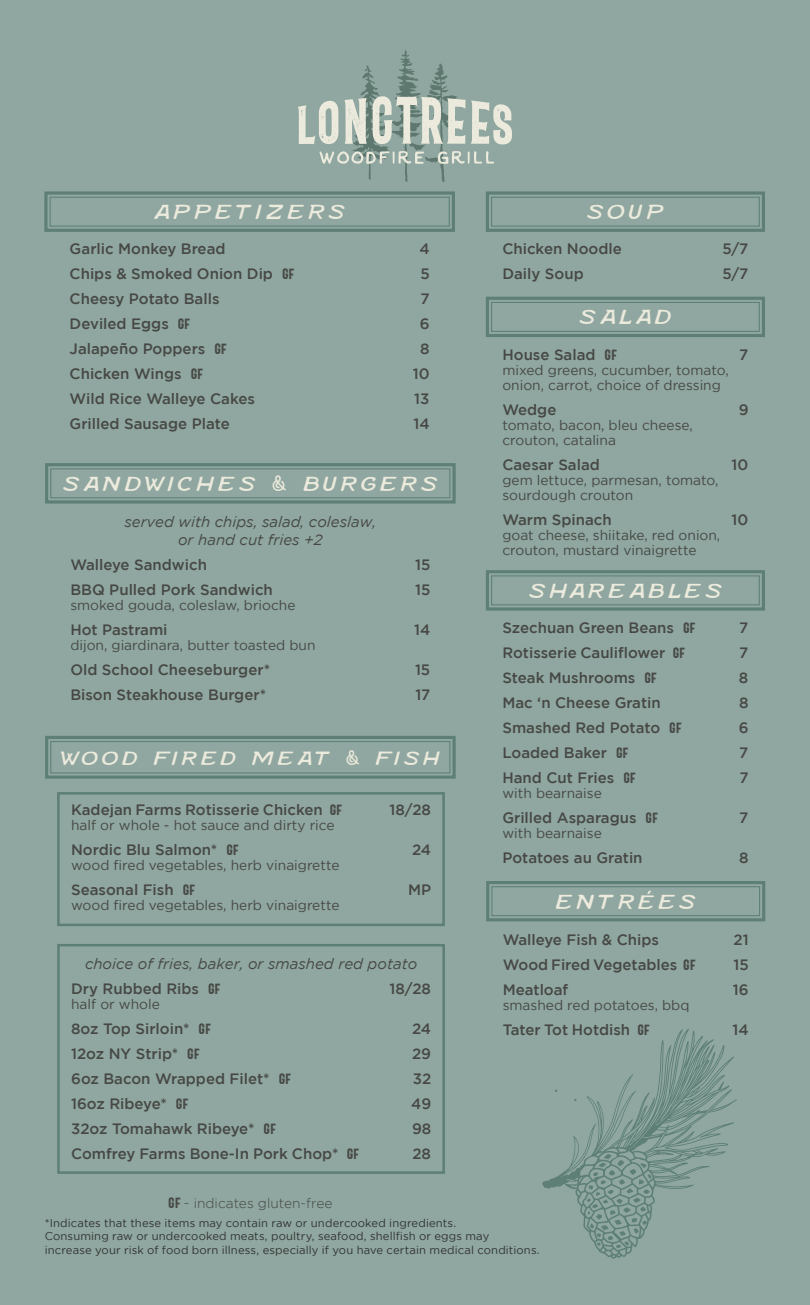
<style>
.page{position:relative;width:810px;height:1305px;background:#8fa7a0}
.page>*{position:absolute;margin:0;border:0;box-sizing:border-box;transform-origin:0 0}
.t1{font:22.5px "Hand Crafted D Slim";color:#eceadc}
.t2{font:21.25px "Hand Crafted D Slim";color:#eceadc}
.t3{font:500 15px "Gotham";color:#474845}
.t4{font:italic 15px "Gotham";color:#474845}
.t5{font:13.75px/15px "Gotham";color:#474845}
.t6{font:300 13.75px "Gotham";color:#474845}
.t7{font:11.25px "Gotham";letter-spacing:.01em;color:#333}
.s1{font-family:"Bartender Semi Condensed Sans Letterpress";font-weight:400}
.s2{font-family:"Bartender Semi Condensed Sans Letterpress";font-weight:400;font-size:15px}
.s3{font-size:15px}
</style>
<div class="page">
<div style="left:57px;top:944px;width:388px;height:230px;border:2px solid #5d7f75"></div>
<svg style="left:542px;top:1029px;width:195px;height:156px"></svg>
<svg style="left:543px;top:1090px;width:191px;height:169px"></svg>
<svg style="left:44px;top:191px;width:411px;height:41px"></svg>
<div style="left:50px;top:197px;width:400px;height:30px;border:1px solid #5d7f75"></div>
<svg style="left:486px;top:191px;width:279px;height:41px"></svg>
<div style="left:491px;top:197px;width:269px;height:30px;border:1px solid #5d7f75"></div>
<svg style="left:486px;top:296px;width:279px;height:41px"></svg>
<div style="left:491px;top:302px;width:269px;height:30px;border:1px solid #5d7f75"></div>
<svg style="left:45px;top:463px;width:411px;height:41px"></svg>
<div style="left:50px;top:468px;width:400px;height:30px;border:1px solid #5d7f75"></div>
<svg style="left:486px;top:570px;width:279px;height:41px"></svg>
<div style="left:491px;top:575px;width:269px;height:30px;border:1px solid #5d7f75"></div>
<svg style="left:486px;top:881px;width:280px;height:41px"></svg>
<div style="left:491px;top:886px;width:269px;height:30px;border:1px solid #5d7f75"></div>
<svg style="left:45px;top:736px;width:411px;height:43px"></svg>
<div style="left:50px;top:741px;width:400px;height:32px;border:1px solid #5d7f75"></div>
<div style="left:57px;top:792px;width:388px;height:134px;border:2px solid #5d7f75"></div>
<svg style="left:298px;top:50px;width:214px;height:132px"></svg>
<p class="t1" style="left:152px;top:199px;width:196px">APPETIZERS</p>
<p class="t3" style="left:70px;top:240px;width:157px">Garlic Monkey Bread</p>
<p class="t3" style="left:419px;top:240px;width:12px">4</p>
<p class="t3" style="left:70px;top:265px;width:226px">Chips &amp; Smoked Onion Dip <span class="s1">gf</span></p>
<p class="t3" style="left:420px;top:265px;width:11px">5</p>
<p class="t3" style="left:70px;top:290px;width:151px">Cheesy Potato Balls</p>
<p class="t3" style="left:421px;top:290px;width:11px">7</p>
<p class="t3" style="left:70px;top:315px;width:122px">Deviled Eggs <span class="s1">gf</span></p>
<p class="t3" style="left:420px;top:315px;width:11px">6</p>
<p class="t3" style="left:70px;top:340px;width:159px">Jalapeño Poppers <span class="s1">gf</span></p>
<p class="t3" style="left:420px;top:340px;width:11px">8</p>
<p class="t3" style="left:70px;top:365px;width:135px">Chicken Wings <span class="s1">gf</span></p>
<p class="t3" style="left:413px;top:365px;width:18px">10</p>
<p class="t3" style="left:70px;top:390px;width:187px">Wild Rice Walleye Cakes</p>
<p class="t3" style="left:414px;top:390px;width:17px">13</p>
<p class="t3" style="left:70px;top:415px;width:162px">Grilled Sausage Plate</p>
<p class="t3" style="left:414px;top:415px;width:18px">14</p>
<p class="t1" style="left:61px;top:471px;width:380px">SANDWICHES &amp; BURGERS</p>
<p class="t4" style="left:124px;top:513px;width:253px">served with chips, salad, coleslaw,</p>
<p class="t4" style="left:178px;top:531px;width:146px">or hand cut fries +2</p>
<p class="t3" style="left:70px;top:556px;width:138px">Walleye Sandwich</p>
<p class="t3" style="left:415px;top:556px;width:17px">15</p>
<p class="t3" style="left:70px;top:581px;width:204px">BBQ Pulled Pork Sandwich</p>
<p class="t3" style="left:415px;top:581px;width:17px">15</p>
<p class="t5" style="left:70px;top:597px;width:227px">smoked gouda, coleslaw, brioche</p>
<p class="t3" style="left:70px;top:621px;width:99px">Hot Pastrami</p>
<p class="t3" style="left:414px;top:621px;width:18px">14</p>
<p class="t5" style="left:70px;top:637px;width:247px">dijon, giardinara, butter toasted bun</p>
<p class="t3" style="left:70px;top:661px;width:201px">Old School Cheeseburger*</p>
<p class="t3" style="left:415px;top:661px;width:17px">15</p>
<p class="t3" style="left:70px;top:686px;width:197px">Bison Steakhouse Burger*</p>
<p class="t3" style="left:415px;top:686px;width:17px">17</p>
<p class="t2" style="left:59px;top:746px;width:385px">WOOD FIRED MEAT &amp; FISH</p>
<p class="t3" style="left:71px;top:801px;width:272px">Kadejan Farms Rotisserie Chicken <span class="s1">gf</span></p>
<p class="t3" style="left:389px;top:801px;width:43px">18/28</p>
<p class="t5" style="left:71px;top:818px;width:265px">half or whole - hot sauce and dirty rice</p>
<p class="t3" style="left:71px;top:841px;width:169px">Nordic Blu Salmon* <span class="s1">gf</span></p>
<p class="t3" style="left:412px;top:841px;width:21px">24</p>
<p class="t5" style="left:71px;top:858px;width:270px">wood fired vegetables, herb vinaigrette</p>
<p class="t3" style="left:71px;top:881px;width:125px">Seasonal Fish <span class="s1">gf</span></p>
<p class="t3" style="left:408px;top:881px;width:25px">MP</p>
<p class="t5" style="left:71px;top:898px;width:270px">wood fired vegetables, herb vinaigrette</p>
<p class="t4" style="left:85px;top:955px;width:334px">choice of fries, baker, or smashed red potato</p>
<p class="t3" style="left:71px;top:980px;width:151px">Dry Rubbed Ribs <span class="s1">gf</span></p>
<p class="t3" style="left:390px;top:980px;width:43px">18/28</p>
<p class="t5" style="left:71px;top:996px;width:90px">half or whole</p>
<p class="t3" style="left:71px;top:1020px;width:141px">8oz Top Sirloin* <span class="s1">gf</span></p>
<p class="t3" style="left:412px;top:1020px;width:21px">24</p>
<p class="t3" style="left:71px;top:1045px;width:130px">12oz NY Strip* <span class="s1">gf</span></p>
<p class="t3" style="left:412px;top:1045px;width:21px">29</p>
<p class="t3" style="left:71px;top:1070px;width:221px">6oz Bacon Wrapped Filet* <span class="s1">gf</span></p>
<p class="t3" style="left:413px;top:1070px;width:20px">32</p>
<p class="t3" style="left:71px;top:1095px;width:119px">16oz Ribeye* <span class="s1">gf</span></p>
<p class="t3" style="left:411px;top:1095px;width:21px">49</p>
<p class="t3" style="left:71px;top:1120px;width:206px">32oz Tomahawk Ribeye* <span class="s1">gf</span></p>
<p class="t3" style="left:412px;top:1120px;width:21px">98</p>
<p class="t3" style="left:71px;top:1145px;width:289px">Comfrey Farms Bone-In Pork Chop* <span class="s1">gf</span></p>
<p class="t3" style="left:412px;top:1145px;width:20px">28</p>
<p class="t6" style="left:168px;top:1196px;width:166px"><span class="s2">gf</span> <span class="s3">-</span> indicates gluten-free</p>
<p class="t1" style="left:585px;top:199px;width:82px">SOUP</p>
<p class="t3" style="left:502px;top:240px;width:121px">Chicken Noodle</p>
<p class="t3" style="left:723px;top:240px;width:27px">5/7</p>
<p class="t3" style="left:502px;top:265px;width:83px">Daily Soup</p>
<p class="t3" style="left:723px;top:265px;width:27px">5/7</p>
<p class="t1" style="left:578px;top:304px;width:97px">SALAD</p>
<p class="t3" style="left:502px;top:346px;width:116px">House Salad <span class="s1">gf</span></p>
<p class="t3" style="left:739px;top:346px;width:11px">7</p>
<p class="t5" style="left:502px;top:362px;width:228px">mixed greens, cucumber, tomato, onion, carrot, choice of dressing</p>
<p class="t3" style="left:502px;top:401px;width:55px">Wedge</p>
<p class="t3" style="left:739px;top:401px;width:11px">9</p>
<p class="t5" style="left:502px;top:417px;width:192px">tomato, bacon, bleu cheese,</p>
<p class="t5" style="left:502px;top:432px;width:115px">crouton, catalina</p>
<p class="t3" style="left:502px;top:456px;width:99px">Caesar Salad</p>
<p class="t3" style="left:732px;top:456px;width:18px">10</p>
<p class="t5" style="left:502px;top:472px;width:218px">gem lettuce, parmesan, tomato, sourdough crouton</p>
<p class="t3" style="left:502px;top:511px;width:111px">Warm Spinach</p>
<p class="t3" style="left:732px;top:511px;width:18px">10</p>
<p class="t5" style="left:502px;top:527px;width:219px">goat cheese, shiitake, red onion, crouton, mustard vinaigrette</p>
<p class="t1" style="left:527px;top:578px;width:198px">SHAREABLES</p>
<p class="t3" style="left:502px;top:619px;width:194px">Szechuan Green Beans <span class="s1">gf</span></p>
<p class="t3" style="left:739px;top:619px;width:11px">7</p>
<p class="t3" style="left:502px;top:644px;width:184px">Rotisserie Cauliflower <span class="s1">gf</span></p>
<p class="t3" style="left:739px;top:644px;width:11px">7</p>
<p class="t3" style="left:502px;top:669px;width:156px">Steak Mushrooms <span class="s1">gf</span></p>
<p class="t3" style="left:739px;top:669px;width:11px">8</p>
<p class="t3" style="left:502px;top:694px;width:160px">Mac ‘n Cheese Gratin</p>
<p class="t3" style="left:739px;top:694px;width:11px">8</p>
<p class="t3" style="left:502px;top:719px;width:181px">Smashed Red Potato <span class="s1">gf</span></p>
<p class="t3" style="left:739px;top:719px;width:11px">6</p>
<p class="t3" style="left:502px;top:744px;width:127px">Loaded Baker <span class="s1">gf</span></p>
<p class="t3" style="left:739px;top:744px;width:11px">7</p>
<p class="t3" style="left:502px;top:769px;width:135px">Hand Cut Fries <span class="s1">gf</span></p>
<p class="t3" style="left:739px;top:769px;width:11px">7</p>
<p class="t5" style="left:502px;top:785px;width:101px">with bearnaise</p>
<p class="t3" style="left:502px;top:809px;width:157px">Grilled Asparagus <span class="s1">gf</span></p>
<p class="t3" style="left:739px;top:809px;width:11px">7</p>
<p class="t5" style="left:502px;top:825px;width:101px">with bearnaise</p>
<p class="t3" style="left:502px;top:849px;width:142px">Potatoes au Gratin</p>
<p class="t3" style="left:739px;top:849px;width:11px">8</p>
<p class="t1" style="left:554px;top:889px;width:145px">ENTRÉES</p>
<p class="t3" style="left:503px;top:931px;width:158px">Walleye Fish &amp; Chips</p>
<p class="t3" style="left:734px;top:931px;width:17px">21</p>
<p class="t3" style="left:503px;top:956px;width:194px">Wood Fired Vegetables <span class="s1">gf</span></p>
<p class="t3" style="left:733px;top:956px;width:17px">15</p>
<p class="t3" style="left:503px;top:981px;width:67px">Meatloaf</p>
<p class="t3" style="left:733px;top:981px;width:17px">16</p>
<p class="t5" style="left:503px;top:997px;width:188px">smashed red potatoes, bbq</p>
<p class="t3" style="left:503px;top:1021px;width:148px">Tater Tot Hotdish <span class="s1">gf</span></p>
<p class="t3" style="left:733px;top:1021px;width:18px">14</p>
<p class="t7" style="left:45px;top:1217px;width:413px">*Indicates that these items may contain raw or undercooked ingredients.</p>
<p class="t7" style="left:45px;top:1230px;width:446px">Consuming raw or undercooked meats, poultry, seafood, shellfish or eggs may</p>
<p class="t7" style="left:45px;top:1244px;width:497px">increase your risk of food born illness, especially if you have certain medical conditions.</p>
</div>
